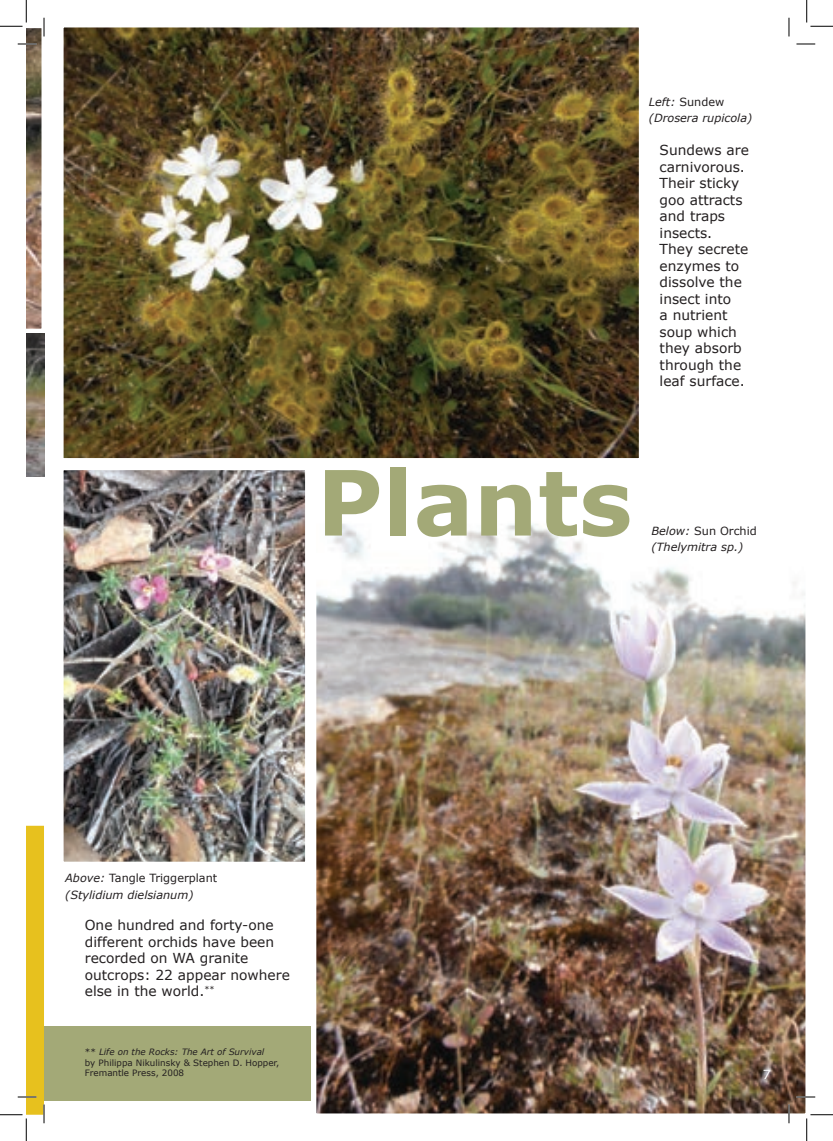
<style>
.page{position:relative;width:833px;height:1141px;background:#fff}
.page>*{position:absolute;margin:0;border:0;box-sizing:border-box;transform-origin:0 0}
.t1{font:700 90px "Verdana";color:#a3a977}
.t2{font:13.75px/16.5px "Verdana";color:#231f20}
.t3{font:12.5px "Verdana";color:#fff}
.t4{font:italic 11.25px/16.5px "Verdana";color:#231f20}
.t5{font:8.75px/10.5px "Verdana";color:#231f20}
.s1{font-style:normal}
.s2{font-style:italic}
</style>
<div class="page">
<div style="left:44px;top:1026px;width:266px;height:74px;background:#a3a977"></div>
<img style="left:64px;top:470px;width:240px;height:391px">
<div style="left:61px;top:467px;width:246px;height:397px;border:2px solid #fff"></div>
<img style="left:316px;top:522px;width:490px;height:592px">
<img style="left:26px;top:334px;width:18px;height:142px">
<img style="left:63px;top:27px;width:576px;height:432px">
<svg style="left:796px;top:43px;width:18px;height:2px"></svg>
<svg style="left:796px;top:1096px;width:18px;height:1px"></svg>
<svg style="left:788px;top:18px;width:1px;height:18px"></svg>
<svg style="left:787px;top:1104px;width:2px;height:19px"></svg>
<svg style="left:0;top:0;width:45px;height:329px"></svg>
<svg style="left:0;top:825px;width:45px;height:315px"></svg>
<svg style="left:806px;top:0;width:26px;height:27px"></svg>
<svg style="left:806px;top:1114px;width:26px;height:26px"></svg>
<p class="t4" style="left:648px;top:93px;width:105px">Left: <span class="s1">Sundew </span>(Drosera rupicola)</p>
<p class="t2" style="left:659px;top:142px;width:91px">Sundews are carnivorous.<br>Their sticky goo attracts and traps insects.<br>They secrete enzymes to dissolve the insect into<br>a nutrient soup which they absorb through the leaf surface.</p>
<h1 class="t1" style="left:316px;top:439px;width:317px">Plants</h1>
<p class="t4" style="left:651px;top:522px;width:107px">Below: <span class="s1">Sun Orchid </span>(Thelymitra sp.)</p>
<p class="t4" style="left:65px;top:869px;width:153px">Above: <span class="s1">Tangle Triggerplant </span>(Stylidium dielsianum)</p>
<p class="t2" style="left:85px;top:916px;width:206px">One hundred and forty-one different orchids have been recorded on WA granite outcrops: 22 appear nowhere else in the world.<sup>**</sup></p>
<p class="t5" style="left:85px;top:1046px;width:196px">** <span class="s2">Life on the Rocks: The Art of Survival<br></span>by Philippa Nikulinsky &amp; Stephen D. Hopper,<br>Fremantle Press, 2008</p>
<p class="t3" style="left:762px;top:1065px;width:9px">7</p>
</div>
